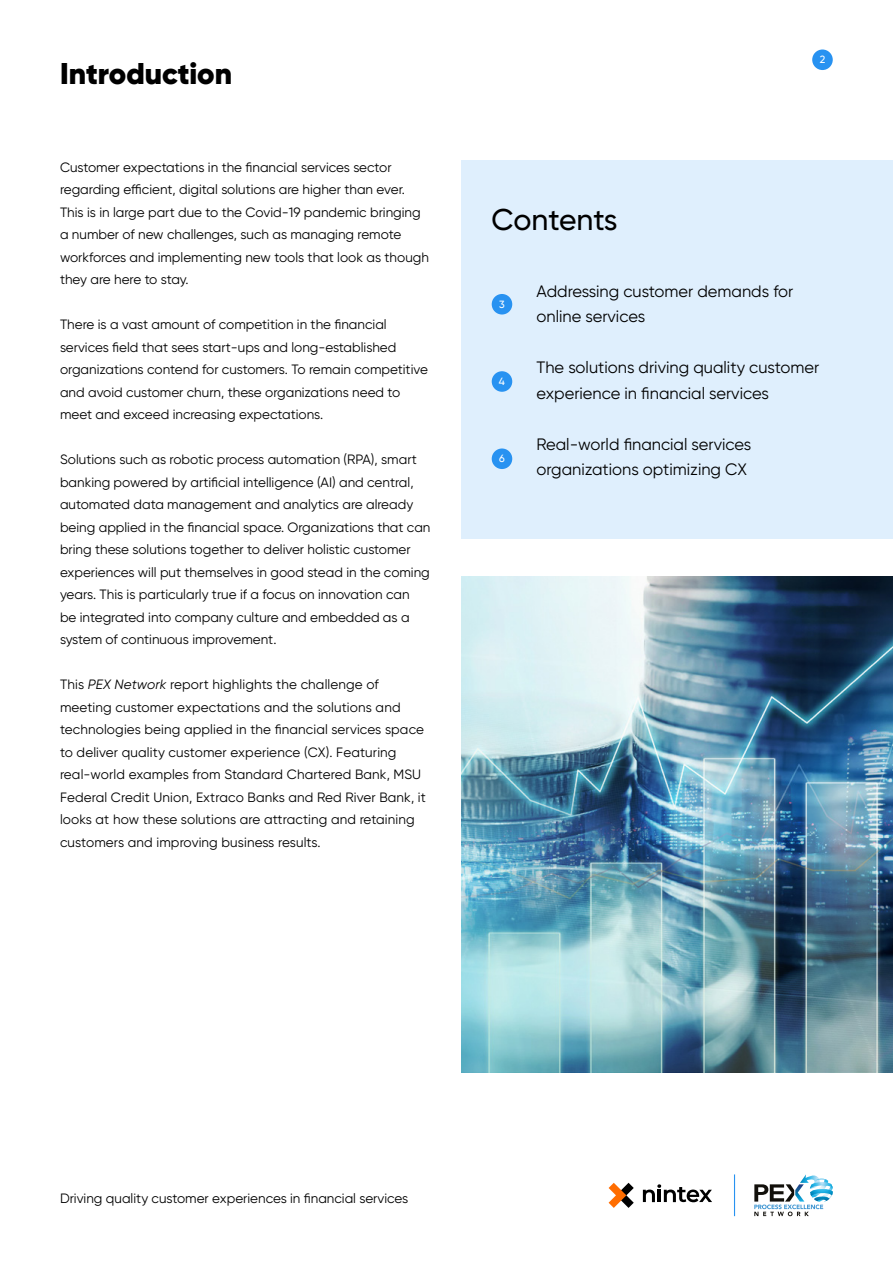
<style>
.page{position:relative;width:893px;height:1263px;background:#fff}
.page>*{position:absolute;margin:0;border:0;box-sizing:border-box;transform-origin:0 0}
.t1{font:900 30px "Gilroy";color:#000}
.t2{font:500 30px "Gilroy";color:#000}
.t3{font:16.5px/25.5px "Gilroy";color:#000}
.t4{font:13.5px/22.5px "Gilroy";color:#000}
.t5{font:500 10.5px "Gilroy";color:#fff}
.s1{font-style:italic}
</style>
<div class="page">
<svg style="left:609px;top:1183px;width:25px;height:25px"></svg>
<svg style="left:643px;top:1184px;width:69px;height:18px"></svg>
<div style="left:812px;top:50px;width:21px;height:20px;background:#2892f1;border-radius:50%"></div>
<img style="left:800px;top:1174px;width:19px;height:9px">
<img style="left:810px;top:1178px;width:21px;height:6px">
<svg style="left:754px;top:1184px;width:79px;height:32px"></svg>
<hr style="left:734px;top:1174px;width:1px;height:42px;background:#2892f1">
<div style="left:461px;top:161px;width:432px;height:378px;background:#dfeffd"></div>
<img style="left:461px;top:577px;width:432px;height:495px">
<p class="t1" style="left:60px;top:54px;width:174px">Introduction</p>
<p class="t4" style="left:60px;top:155px;width:370px">Customer expectations in the financial services sector regarding efficient, digital solutions are higher than ever.<br>This is in large part due to the Covid-19 pandemic bringing a number of new challenges, such as managing remote workforces and implementing new tools that look as though they are here to stay.</p>
<p class="t4" style="left:60px;top:313px;width:369px">There is a vast amount of competition in the financial services field that sees start-ups and long-established organizations contend for customers. To remain competitive and avoid customer churn, these organizations need to meet and exceed increasing expectations.</p>
<p class="t4" style="left:60px;top:448px;width:372px">Solutions such as robotic process automation (RPA), smart banking powered by artificial intelligence (AI) and central, automated data management and analytics are already being applied in the financial space. Organizations that can bring these solutions together to deliver holistic customer experiences will put themselves in good stead in the coming years. This is particularly true if a focus on innovation can<br>be integrated into company culture and embedded as a system of continuous improvement.</p>
<p class="t4" style="left:60px;top:673px;width:367px">This <span class="s1">PEX Network</span> report highlights the challenge of meeting customer expectations and the solutions and technologies being applied in the financial services space to deliver quality customer experience (CX). Featuring real-world examples from Standard Chartered Bank, MSU Federal Credit Union, Extraco Banks and Red River Bank, it looks at how these solutions are attracting and retaining customers and improving business results.</p>
<p class="t2" style="left:491px;top:201px;width:128px">Contents</p>
<p class="t5" style="left:820px;top:53px;width:7px">2</p>
<p class="t5" style="left:499px;top:298px;width:7px">3</p>
<p class="t5" style="left:499px;top:375px;width:8px">4</p>
<p class="t5" style="left:499px;top:452px;width:7px">6</p>
<p class="t3" style="left:536px;top:278px;width:258px">Addressing customer demands for online services</p>
<p class="t3" style="left:536px;top:355px;width:284px">The solutions driving quality customer experience in financial services</p>
<p class="t3" style="left:536px;top:431px;width:216px">Real-world financial services organizations optimizing CX</p>
<p class="t4" style="left:60px;top:1187px;width:350px">Driving quality customer experiences in financial services</p>
</div>
